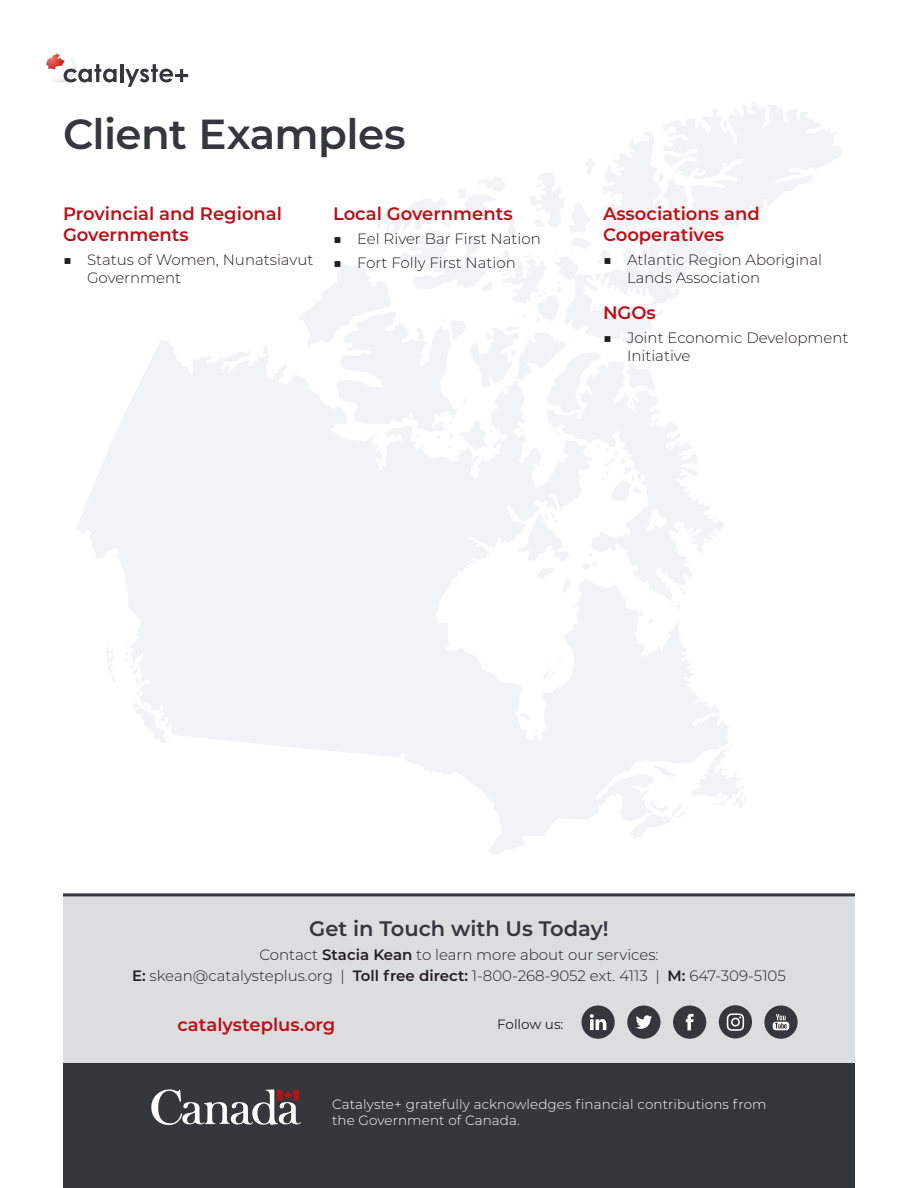
<style>
.page{position:relative;width:918px;height:1188px;background:#fff}
.page>*{position:absolute;margin:0;border:0;box-sizing:border-box;transform-origin:0 0}
.Body_-_Page_Title{font:600 42px "Montserrat";letter-spacing:-.015em;color:#36373d}
.Body_-_Subtitle_Big{font:600 21px "Montserrat";color:#36373d}
.Body_-_Subtitle_Basi{font:600 18px/21px "Montserrat";color:#bb1018}
.Body_-_Basic_Centred{font:600 18px "Montserrat";color:#bb1018}
.Body_-_Basic_Centred-2{font:300 15px/18px "Montserrat";color:#231f20}
.Utility_-_Knockout_L{font:300 13.5px/16.5px "Montserrat";letter-spacing:.01em;color:#fff}
.P_-_Body_copy_center{font:13.5px "Montserrat";color:#231f20}
.s1{font-weight:600}
</style>
<div class="page">
<svg style="left:663px;top:102px;width:179px;height:125px"></svg>
<svg style="left:731px;top:774px;width:15px;height:34px"></svg>
<svg style="left:77px;top:340px;width:654px;height:515px"></svg>
<svg style="left:298px;top:130px;width:427px;height:481px"></svg>
<svg style="left:131px;top:702px;width:42px;height:42px"></svg>
<svg style="left:123px;top:642px;width:17px;height:54px"></svg>
<svg style="left:104px;top:644px;width:13px;height:41px"></svg>
<hr style="left:120px;top:64px;width:3px;height:18px;background:#36373d">
<svg style="left:125px;top:64px;width:63px;height:23px"></svg>
<svg style="left:46px;top:54px;width:71px;height:28px"></svg>
<div style="left:63px;top:1064px;width:792px;height:124px;background:#36373d"></div>
<svg style="left:151px;top:1089px;width:150px;height:36px"></svg>
<div style="left:63px;top:896px;width:792px;height:167px;background:#dcdddf"></div>
<svg style="left:673px;top:1006px;width:33px;height:33px"></svg>
<svg style="left:627px;top:1006px;width:34px;height:33px"></svg>
<svg style="left:581px;top:1006px;width:34px;height:33px"></svg>
<svg style="left:764px;top:1006px;width:34px;height:33px"></svg>
<div style="left:719px;top:1005px;width:33px;height:33px;background:#36373d;border-radius:50%"></div>
<svg style="left:727px;top:1013px;width:17px;height:18px"></svg>
<hr style="left:63px;top:893px;width:792px;height:3px;background:#36373d">
<p class="Body_-_Page_Title" style="left:63px;top:104px;width:344px">Client Examples</p>
<p class="Body_-_Subtitle_Basi" style="left:63px;top:202px;width:221px">Provincial and Regional<br>Governments</p>
<p class="Body_-_Basic_Centred-2" style="left:87px;top:250px;width:228px;text-indent:-24px">■ Status of Women, Nunatsiavut<br>Government</p>
<p class="Body_-_Subtitle_Basi" style="left:333px;top:202px;width:181px">Local Governments</p>
<p class="Body_-_Basic_Centred-2" style="left:333px;top:229px;width:209px">■ Eel River Bar First Nation</p>
<p class="Body_-_Basic_Centred-2" style="left:333px;top:253px;width:184px">■ Fort Folly First Nation</p>
<p class="Body_-_Subtitle_Basi" style="left:603px;top:202px;width:158px">Associations and<br>Cooperatives</p>
<p class="Body_-_Basic_Centred-2" style="left:627px;top:250px;width:197px;text-indent:-24px">■ Atlantic Region Aboriginal<br>Lands Association</p>
<p class="Body_-_Subtitle_Basi" style="left:603px;top:301px;width:54px">NGOs</p>
<p class="Body_-_Basic_Centred-2" style="left:627px;top:328px;width:223px;text-indent:-24px">■ Joint Economic Development<br>Initiative</p>
<p class="Body_-_Subtitle_Big" style="left:309px;top:913px;width:301px">Get in Touch with Us Today!</p>
<p class="Body_-_Basic_Centred-2" style="left:132px;top:943px;width:655px;line-height:21px;text-align:center">Contact <span class="s1">Stacia Kean</span> to learn more about our services:<br><span class="s1">E:</span> skean@catalysteplus.org | <span class="s1">Toll free direct:</span> 1-800-268-9052 ext. 4113 | <span class="s1">M:</span> 647-309-5105</p>
<p class="Body_-_Basic_Centred" style="left:178px;top:1011px;width:159px">catalysteplus.org</p>
<p class="P_-_Body_copy_center" style="left:497px;top:1015px;width:68px">Follow us:</p>
<p class="Utility_-_Knockout_L" style="left:332px;top:1095px;width:436px">Catalyste+ gratefully acknowledges financial contributions from the Government of Canada.</p>
</div>
